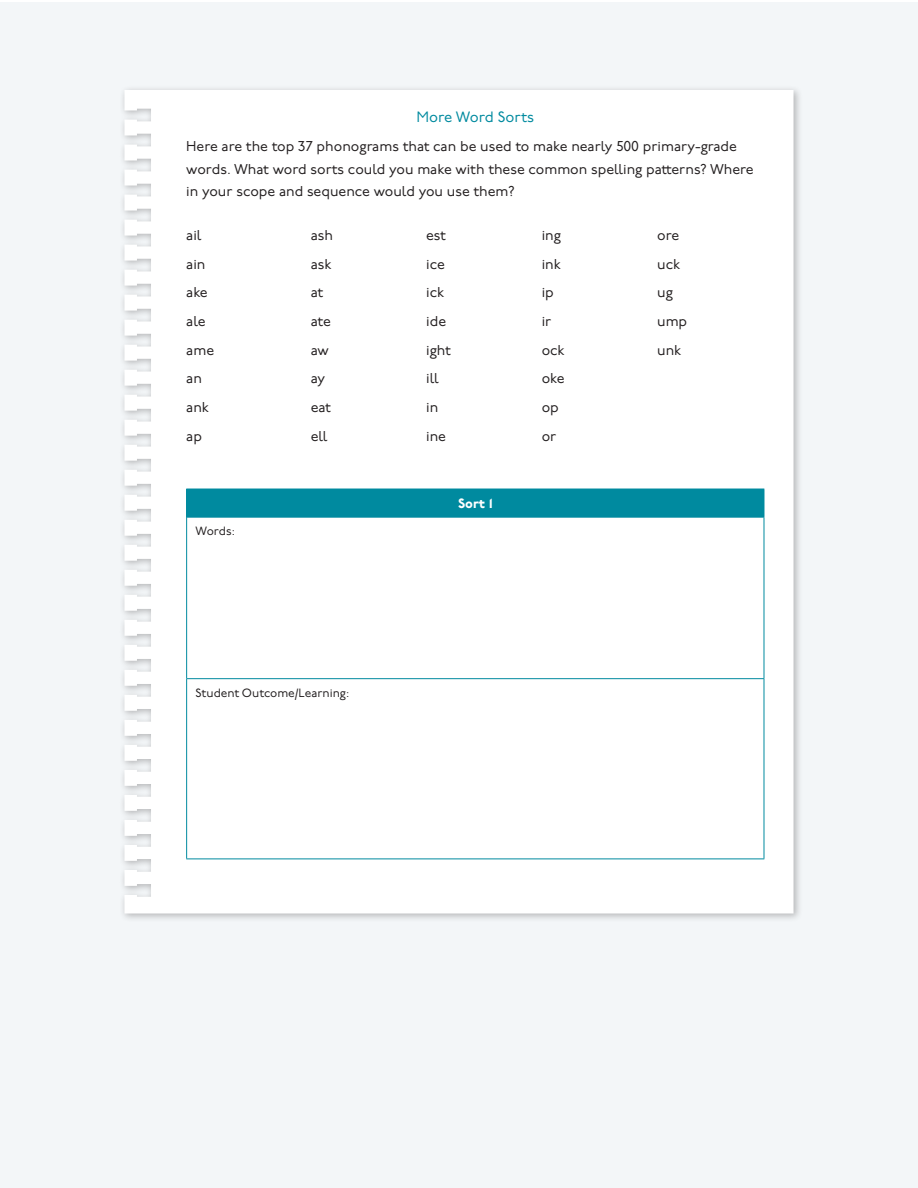
<style>
.page{position:relative;width:918px;height:1188px;background:#fff}
.page>*{position:absolute;margin:0;border:0;box-sizing:border-box;transform-origin:0 0}
.t1{font:15px "P22 Underground CY";color:#008a9f}
.t2{font:14.25px/22.5px "P22 Underground CY";color:#231f20}
.t3{font:800 13.5px "P22 Underground CY";color:#fff}
.t4{font:12px "P22 Underground CY";color:#231f20}
</style>
<div class="page">
<div style="left:0;top:2px;width:918px;height:1186px;background:#f3f6f8"></div>
<div style="left:119px;top:85px;width:683px;height:837px;background:#231f20;opacity:.3"></div>
<div style="left:124px;top:90px;width:670px;height:824px;background:#fff"></div>
<div style="left:186px;top:220px;width:578px;height:230px;background:#fff"></div>
<div style="left:187px;top:489px;width:577px;height:28px;background:#008a9f"></div>
<div style="left:187px;top:518px;width:577px;height:341px;background:#fff"></div>
<svg style="left:186px;top:489px;width:1px;height:28px"></svg>
<svg style="left:764px;top:489px;width:1px;height:28px"></svg>
<hr style="left:186px;top:517px;width:578px;height:1px;background:#008a9f">
<hr style="left:186px;top:518px;width:1px;height:160px;background:#008a9f">
<hr style="left:764px;top:518px;width:1px;height:160px;background:#008a9f">
<hr style="left:186px;top:678px;width:578px;height:1px;background:#008a9f">
<hr style="left:186px;top:679px;width:1px;height:180px;background:#008a9f">
<hr style="left:764px;top:679px;width:1px;height:180px;background:#008a9f">
<hr style="left:186px;top:859px;width:578px;height:1px;background:#008a9f">
<p class="t1" style="left:417px;top:109px;width:119px">More Word Sorts</p>
<p class="t2" style="left:186px;top:136px;width:569px">Here are the top 37 phonograms that can be used to make nearly 500 primary-grade words. What word sorts could you make with these common spelling patterns? Where in your scope and sequence would you use them?</p>
<p class="t2" style="left:186px;top:224px;width:17px">ail</p>
<p class="t2" style="left:311px;top:224px;width:24px">ash</p>
<p class="t2" style="left:426px;top:224px;width:21px">est</p>
<p class="t2" style="left:542px;top:224px;width:21px">ing</p>
<p class="t2" style="left:657px;top:224px;width:24px">ore</p>
<p class="t2" style="left:186px;top:253px;width:21px">ain</p>
<p class="t2" style="left:311px;top:253px;width:22px">ask</p>
<p class="t2" style="left:426px;top:253px;width:20px">ice</p>
<p class="t2" style="left:542px;top:253px;width:21px">ink</p>
<p class="t2" style="left:657px;top:253px;width:25px">uck</p>
<p class="t2" style="left:186px;top:282px;width:23px">ake</p>
<p class="t2" style="left:311px;top:282px;width:14px">at</p>
<p class="t2" style="left:426px;top:282px;width:20px">ick</p>
<p class="t2" style="left:542px;top:282px;width:14px">ip</p>
<p class="t2" style="left:657px;top:282px;width:17px">ug</p>
<p class="t2" style="left:186px;top:311px;width:21px">ale</p>
<p class="t2" style="left:311px;top:311px;width:22px">ate</p>
<p class="t2" style="left:426px;top:311px;width:21px">ide</p>
<p class="t2" style="left:542px;top:311px;width:11px">ir</p>
<p class="t2" style="left:657px;top:311px;width:32px">ump</p>
<p class="t2" style="left:186px;top:339px;width:29px">ame</p>
<p class="t2" style="left:311px;top:339px;width:20px">aw</p>
<p class="t2" style="left:426px;top:339px;width:26px">ight</p>
<p class="t2" style="left:542px;top:339px;width:25px">ock</p>
<p class="t2" style="left:657px;top:339px;width:26px">unk</p>
<p class="t2" style="left:186px;top:368px;width:17px">an</p>
<p class="t2" style="left:311px;top:368px;width:16px">ay</p>
<p class="t2" style="left:426px;top:368px;width:14px">ill</p>
<p class="t2" style="left:542px;top:368px;width:24px">oke</p>
<p class="t2" style="left:186px;top:397px;width:24px">ank</p>
<p class="t2" style="left:311px;top:397px;width:22px">eat</p>
<p class="t2" style="left:426px;top:397px;width:14px">in</p>
<p class="t2" style="left:542px;top:397px;width:19px">op</p>
<p class="t2" style="left:186px;top:425px;width:17px">ap</p>
<p class="t2" style="left:311px;top:425px;width:18px">ell</p>
<p class="t2" style="left:426px;top:425px;width:21px">ine</p>
<p class="t2" style="left:542px;top:425px;width:16px">or</p>
<p class="t4" style="left:196px;top:525px;width:41px">Words:</p>
<p class="t4" style="left:196px;top:686px;width:155px">Student Outcome/Learning:</p>
<p class="t3" style="left:458px;top:496px;width:36px">Sort 1</p>
</div>
